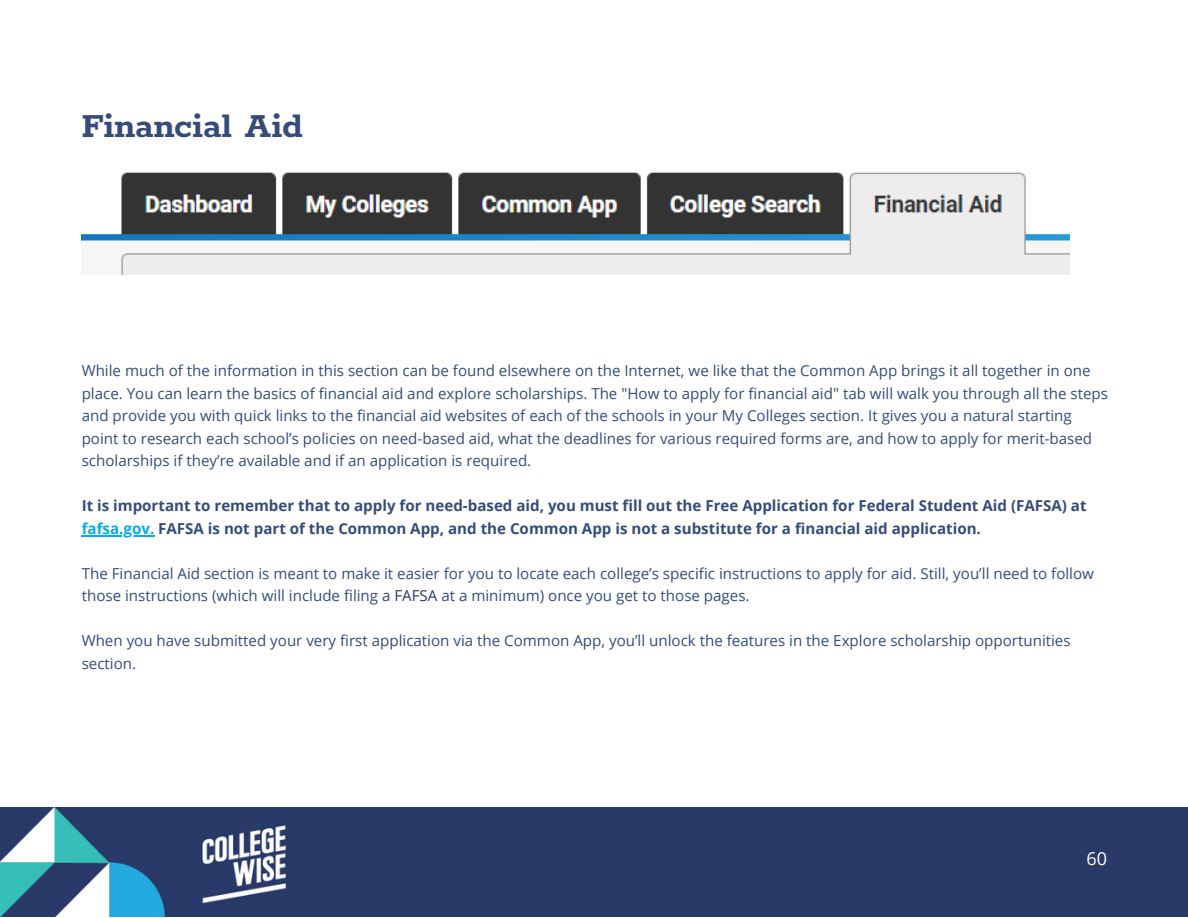
<style>
.page{position:relative;width:1188px;height:918px;background:#fff}
.page>*{position:absolute;margin:0;border:0;box-sizing:border-box;transform-origin:0 0}
.t1{font:700 38.85px "Rokkitt";color:#354c7b}
.t2{font:18px "Open Sans";color:#fff}
.t3{font:15.15px/22.5px "Open Sans";color:#354c7b}
.t4{font:700 15.15px/22.5px "Open Sans";color:#354c7b}
.s1{color:#04acec}
.s2{color:#293a68}
</style>
<div class="page">
<img style="left:0;top:808px;width:1188px;height:109px">
<hr style="left:82px;top:535px;width:68px;height:1px;background:#04acec">
<img style="left:81px;top:172px;width:989px;height:103px">
<p class="t1" style="left:81px;top:105px;width:223px">Financial Aid</p>
<p class="t3" style="left:82px;top:359px;width:1028px">While much of the information in this section can be found elsewhere on the Internet, we like that the Common App brings it all together in one place. You can learn the basics of financial aid and explore scholarships. The "How to apply for financial aid" tab will walk you through all the steps and provide you with quick links to the financial aid websites of each of the schools in your My Colleges section. It gives you a natural starting point to research each school’s policies on need-based aid, what the deadlines for various required forms are, and how to apply for merit-based scholarships if they’re available and if an application is required.</p>
<p class="t4" style="left:82px;top:494px;width:1006px">It is important to remember that to apply for need-based aid, you must fill out the Free Application for Federal Student Aid (FAFSA) at <span class="s1">fafsa.gov.</span> FAFSA is not part of the Common App, and the Common App is not a substitute for a financial aid application.</p>
<p class="t3" style="left:82px;top:562px;width:1014px">The Financial Aid section is meant to make it easier for you to locate each college’s specific instructions to apply for aid. Still, you’ll need to follow those instructions (which will include filing a <span class="s2">FAFSA</span> at a minimum) once you get to those pages.</p>
<p class="t3" style="left:82px;top:629px;width:990px">When you have submitted your very first application via the Common App, you’ll unlock the features in the Explore scholarship opportunities section.</p>
<p class="t2" style="left:1086px;top:845px;width:22px">60</p>
</div>
